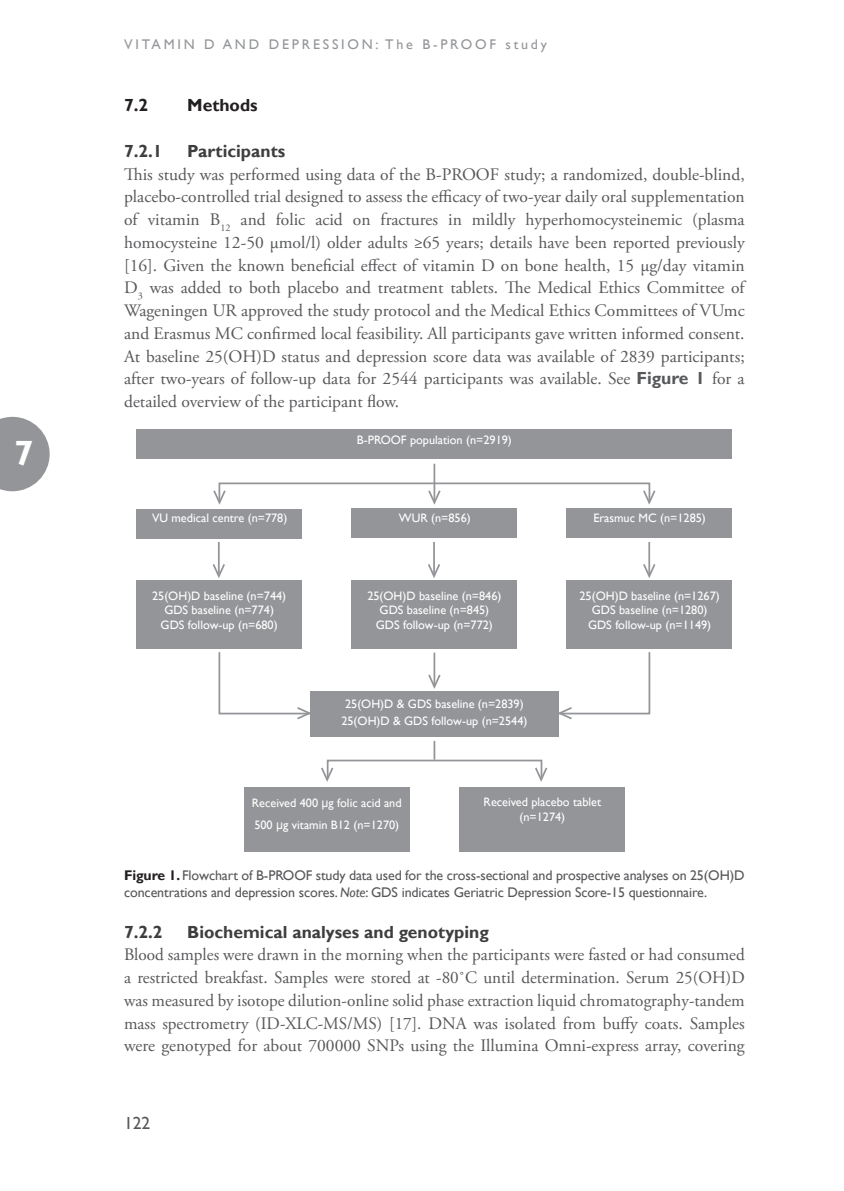
<style>
.page{position:relative;width:844px;height:1191px;background:#fff}
.page>*{position:absolute;margin:0;border:0;box-sizing:border-box;transform-origin:0 0}
.t1{font:700 35px "Gill Sans";color:#fff}
.t2{font:17.5px/22.8px "Adobe Garamond Pro";color:#57585a;text-align:justify}
.t3{font:700 17.5px "Gill Sans";color:#3e3e3f}
.t4{font:700 17.5px "Gill Sans";color:#231f20}
.t5{font:17.5px "Gill Sans";color:#57585a}
.t6{font:14px/17.5px "Gill Sans";letter-spacing:-.01em;color:#57585a}
.t7{font:14px "Gill Sans";letter-spacing:.2em;color:#939598}
.t8{font:12.25px/14.7px "Gill Sans";color:#fff;text-align:center}
.s1{font-family:"Gill Sans";font-weight:700}
.s2{font-family:"Arial"}
.s3{font-weight:700;color:#231f20}
.s4{font-style:italic}
</style>
<div class="page">
<svg style="left:0;top:417px;width:50px;height:74px"></svg>
<div style="left:218px;top:651px;width:432px;height:63px;border:2px solid #939598"></div>
<hr style="left:218px;top:542px;width:2px;height:33px;background:#939598">
<svg style="left:212px;top:562px;width:13px;height:16px"></svg>
<div style="left:136px;top:429px;width:596px;height:30px;background:#939598"></div>
<div style="left:136px;top:580px;width:166px;height:68px;background:#939598"></div>
<div style="left:566px;top:580px;width:165px;height:68px;background:#939598"></div>
<div style="left:351px;top:580px;width:166px;height:68px;background:#939598"></div>
<div style="left:244px;top:787px;width:165px;height:64px;background:#939598"></div>
<div style="left:459px;top:787px;width:166px;height:64px;background:#939598"></div>
<div style="left:310px;top:691px;width:248px;height:46px;background:#939598"></div>
<hr style="left:433px;top:542px;width:2px;height:33px;background:#939598">
<svg style="left:428px;top:562px;width:12px;height:16px"></svg>
<hr style="left:648px;top:542px;width:2px;height:33px;background:#939598">
<svg style="left:643px;top:562px;width:13px;height:16px"></svg>
<svg style="left:295px;top:707px;width:15px;height:13px"></svg>
<div style="left:218px;top:482px;width:432px;height:20px;border:2px solid #939598"></div>
<svg style="left:558px;top:705px;width:15px;height:16px"></svg>
<svg style="left:213px;top:488px;width:14px;height:17px"></svg>
<div style="left:136px;top:508px;width:166px;height:30px;background:#939598"></div>
<div style="left:566px;top:508px;width:165px;height:30px;background:#939598"></div>
<div style="left:351px;top:508px;width:166px;height:30px;background:#939598"></div>
<hr style="left:433px;top:464px;width:2px;height:37px;background:#939598">
<svg style="left:426px;top:488px;width:16px;height:17px"></svg>
<svg style="left:641px;top:488px;width:15px;height:17px"></svg>
<hr style="left:433px;top:652px;width:2px;height:33px;background:#939598">
<svg style="left:428px;top:672px;width:13px;height:17px"></svg>
<div style="left:327px;top:759px;width:215px;height:20px;border:2px solid #939598"></div>
<svg style="left:321px;top:765px;width:14px;height:17px"></svg>
<svg style="left:433px;top:741px;width:2px;height:18px"></svg>
<svg style="left:533px;top:765px;width:15px;height:17px"></svg>
<h1 class="t1" style="left:14px;top:431px;width:21px">7</h1>
<p class="t7" style="left:124px;top:37px;width:424px">VITAMIN D AND DEPRESSION: The B-PROOF study</p>
<p class="t4" style="left:124px;top:95px;width:26px">7.2</p>
<p class="t4" style="left:187px;top:95px;width:72px">Methods</p>
<p class="t3" style="left:124px;top:140px;width:40px">7.2.1</p>
<p class="t3" style="left:187px;top:140px;width:100px">Participants</p>
<p class="t2" style="left:124px;top:163px;width:622px">This study was performed using data of the B-PROOF study; a randomized, double-blind, placebo-controlled trial designed to assess the efficacy of two-year daily oral supplementation of vitamin B<sub>12</sub> and folic acid on fractures in mildly hyperhomocysteinemic (plasma homocysteine 12-50 µmol/l) older adults ≥65 years; details have been reported previously [16]. Given the known beneficial effect of vitamin D on bone health, 15 µg/day vitamin D<sub>3</sub> was added to both placebo and treatment tablets. The Medical Ethics Committee of Wageningen UR approved the study protocol and the Medical Ethics Committees of VUmc and Erasmus MC confirmed local feasibility. All participants gave written informed consent.<br>At baseline 25(OH)D status and depression score data was available of 2839 participants; after two-years of follow-up data for 2544 participants was available. See <span class="s1">Figure 1</span> for a detailed overview of the participant flow.</p>
<p class="t8" style="left:357px;top:433px;width:156px">B-PROOF population (n=2919)</p>
<p class="t8" style="left:152px;top:510px;width:137px">VU medical centre (n=778)</p>
<p class="t8" style="left:399px;top:510px;width:73px">WUR (n=856)</p>
<p class="t8" style="left:593px;top:510px;width:114px">Erasmuc MC (n=1285)</p>
<p class="t8" style="left:152px;top:588px;width:136px">25(OH)D baseline (n=744)<br>GDS baseline (n=774)<br>GDS follow-up (n=680)</p>
<p class="t8" style="left:367px;top:588px;width:136px">25(OH)D baseline (n=846)<br>GDS baseline (n=845)<br>GDS follow-up (n=772)</p>
<p class="t8" style="left:579px;top:588px;width:142px">25(OH)D baseline (n=1267)<br>GDS baseline (n=1280)<br>GDS follow-up (n=1149)</p>
<p class="t8" style="left:341px;top:696px;width:187px;line-height:16.8px">25(OH)D &amp; GDS baseline (n=2839)<br>25(OH)D &amp; GDS follow-up (n=2544)</p>
<p class="t8" style="left:252px;top:791px;width:151px;line-height:22.8px;text-align:left">Received 400 <span class="s2">µ</span>g folic acid and<br>500 <span class="s2">µ</span>g vitamin B12 (n=1270)</p>
<p class="t8" style="left:483px;top:795px;width:119px">Received placebo tablet (n=1274)</p>
<p class="t6" style="left:124px;top:866px;width:622px"><span class="s3">Figure 1.</span> Flowchart of B-PROOF study data used for the cross-sectional and prospective analyses on 25(OH)D concentrations and depression scores. <span class="s4">Note</span>: GDS indicates Geriatric Depression Score-15 questionnaire.</p>
<p class="t3" style="left:124px;top:921px;width:40px">7.2.2</p>
<p class="t3" style="left:187px;top:921px;width:303px">Biochemical analyses and genotyping</p>
<p class="t2" style="left:124px;top:944px;width:622px">Blood samples were drawn in the morning when the participants were fasted or had consumed a restricted breakfast. Samples were stored at -80˚C until determination. Serum 25(OH)D was measured by isotope dilution-online solid phase extraction liquid chromatography-tandem mass spectrometry (ID-XLC-MS/MS) [17]. DNA was isolated from buffy coats. Samples were genotyped for about 700000 SNPs using the Illumina Omni-express array, covering</p>
<p class="t5" style="left:124px;top:1112px;width:28px">122</p>
</div>
